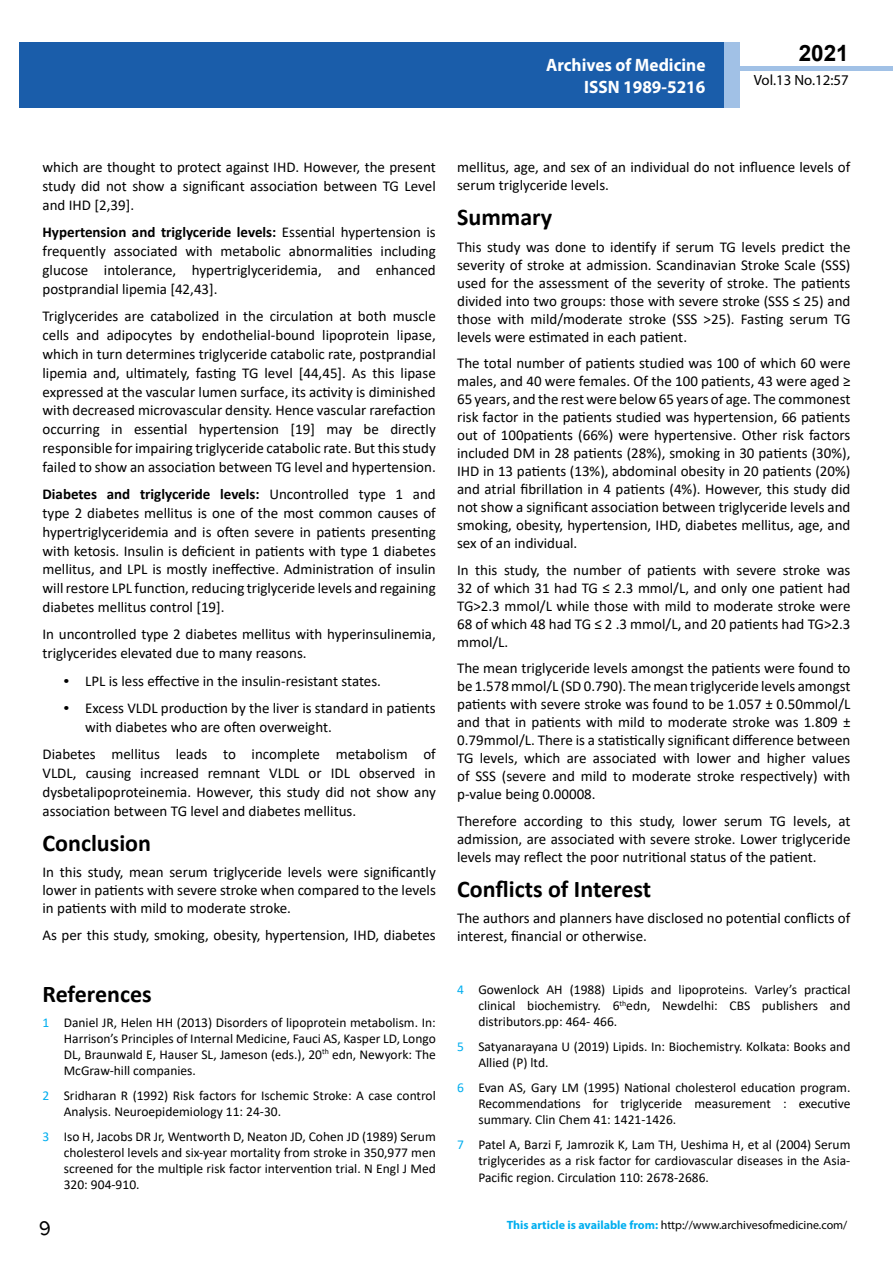
<style>
.page{position:relative;width:893px;height:1263px;background:#fff}
.page>*{position:absolute;margin:0;border:0;box-sizing:border-box;transform-origin:0 0}
.t1{font:25.5px "Tunga";color:#000}
.t2{font:700 24px "Calibri";color:#000}
.t3{font:700 22.5px "Arial";color:#000}
.t4{font:700 18px/21.6px "Myriad Pro";color:#fff;text-align:right;scale:.96 1}
.t5{font:15px/18px "Calibri";color:#000;text-align:justify}
.t6{font:14.85px "Myriad Pro";color:#000}
.t7{font:13.5px/16.2px "Calibri";color:#000;text-align:justify}
.t8{font:12px "Myriad Pro";color:#000}
.s1{font-weight:700}
.s2{font-family:"Times New Roman";font-weight:700}
.s3{color:#00aeef}
.s4{font-weight:700;color:#00aeef}
</style>
<div class="page">
<div style="left:722px;top:66px;width:171px;height:5px;background:#a1c1e6"></div>
<div style="left:19px;top:42px;width:706px;height:66px;background:#1a5daa"></div>
<div style="left:725px;top:43px;width:15px;height:65px;background:#a1c1e6"></div>
<p class="t4" style="left:546px;top:54px;width:167px">Archives of Medicine<br>ISSN 1989-5216</p>
<h3 class="t3" style="left:799px;top:38px;width:52px">2021</h3>
<p class="t6" style="left:754px;top:71px;width:96px">Vol.13 No.12:57</p>
<p class="t5" style="left:43px;top:158px;width:395px;line-height:18.8px">which are thought to protect against IHD. However, the present study did not show a significant association between TG Level and IHD [2,39].</p>
<p class="t5" style="left:43px;top:223px;width:395px;line-height:18.9px"><span class="s1">Hypertension and triglyceride levels:</span> Essential hypertension is frequently associated with metabolic abnormalities including glucose intolerance, hypertriglyceridemia, and enhanced postprandial lipemia [42,43].</p>
<p class="t5" style="left:43px;top:306px;width:395px;line-height:18.8px">Triglycerides are catabolized in the circulation at both muscle cells and adipocytes by endothelial-bound lipoprotein lipase, which in turn determines triglyceride catabolic rate, postprandial lipemia and, ultimately, fasting TG level [44,45]. As this lipase expressed at the vascular lumen surface, its activity is diminished with decreased microvascular density. Hence vascular rarefaction occurring in essential hypertension [19] may be directly responsible for impairing triglyceride catabolic rate. But this study failed to show an association between TG level and hypertension.</p>
<p class="t5" style="left:43px;top:484px;width:395px;line-height:18.8px"><span class="s1">Diabetes and triglyceride levels:</span> Uncontrolled type 1 and type 2 diabetes mellitus is one of the most common causes of hypertriglyceridemia and is often severe in patients presenting with ketosis. Insulin is deficient in patients with type 1 diabetes mellitus, and LPL is mostly ineffective. Administration of insulin will restore LPL function, reducing triglyceride levels and regaining diabetes mellitus control [19].</p>
<p class="t5" style="left:43px;top:625px;width:395px;line-height:18.9px">In uncontrolled type 2 diabetes mellitus with hyperinsulinemia, triglycerides elevated due to many reasons.</p>
<p class="t5" style="left:64px;top:671px;width:319px"><span class="s2">•</span> LPL is less effective in the insulin-resistant states.</p>
<p class="t5" style="left:85px;top:698px;width:352px;line-height:18.9px;text-indent:-21px"><span class="s2">•</span> Excess VLDL production by the liver is standard in patients with diabetes who are often overweight.</p>
<p class="t5" style="left:43px;top:744px;width:395px;line-height:18.9px">Diabetes mellitus leads to incomplete metabolism of VLDL, causing increased remnant VLDL or IDL observed in dysbetalipoproteinemia. However, this study did not show any association between TG level and diabetes mellitus.</p>
<h2 class="t2" style="left:43px;top:825px;width:110px">Conclusion</h2>
<p class="t5" style="left:43px;top:863px;width:395px">In this study, mean serum triglyceride levels were significantly lower in patients with severe stroke when compared to the levels in patients with mild to moderate stroke.</p>
<p class="t5" style="left:43px;top:925px;width:395px">As per this study, smoking, obesity, hypertension, IHD, diabetes</p>
<h2 class="t2" style="left:43px;top:977px;width:111px">References</h2>
<p class="t7" style="left:64px;top:1014px;width:374px;text-indent:-21px"><span class="s3">1</span> Daniel JR, Helen HH (2013) Disorders of lipoprotein metabolism. In:<br>Harrison’s Principles of Internal Medicine, Fauci AS, Kasper LD, Longo DL, Braunwald E, Hauser SL, Jameson (eds.), 20<sup>th</sup> edn, Newyork: The McGraw-hill companies.</p>
<p class="t7" style="left:64px;top:1087px;width:374px;text-indent:-21px"><span class="s3">2</span> Sridharan R (1992) Risk factors for Ischemic Stroke: A case control<br>Analysis. Neuroepidemiology 11: 24-30.</p>
<p class="t7" style="left:64px;top:1128px;width:374px;text-indent:-21px"><span class="s3">3</span> Iso H, Jacobs DR Jr, Wentworth D, Neaton JD, Cohen JD (1989) Serum cholesterol levels and six-year mortality from stroke in 350,977 men screened for the multiple risk factor intervention trial. N Engl J Med 320: 904-910.</p>
<p class="t5" style="left:457px;top:158px;width:395px">mellitus, age, and sex of an individual do not influence levels of serum triglyceride levels.</p>
<h2 class="t2" style="left:457px;top:200px;width:97px">Summary</h2>
<p class="t5" style="left:457px;top:237px;width:395px">This study was done to identify if serum TG levels predict the severity of stroke at admission. Scandinavian Stroke Scale (SSS) used for the assessment of the severity of stroke. The patients divided into two groups: those with severe stroke (SSS ≤ 25) and those with mild/moderate stroke (SSS &gt;25). Fasting serum TG levels were estimated in each patient.</p>
<p class="t5" style="left:457px;top:354px;width:395px">The total number of patients studied was 100 of which 60 were males, and 40 were females. Of the 100 patients, 43 were aged ≥ 65 years, and the rest were below 65 years of age. The commonest risk factor in the patients studied was hypertension, 66 patients out of 100patients (66%) were hypertensive. Other risk factors included DM in 28 patients (28%), smoking in 30 patients (30%), IHD in 13 patients (13%), abdominal obesity in 20 patients (20%) and atrial fibrillation in 4 patients (4%). However, this study did not show a significant association between triglyceride levels and smoking, obesity, hypertension, IHD, diabetes mellitus, age, and sex of an individual.</p>
<p class="t5" style="left:457px;top:560px;width:395px">In this study, the number of patients with severe stroke was 32 of which 31 had TG ≤ 2.3 mmol/L, and only one patient had TG&gt;2.3 mmol/L while those with mild to moderate stroke were 68 of which 48 had TG ≤ 2 .3 mmol/L, and 20 patients had TG&gt;2.3 mmol/L.</p>
<p class="t5" style="left:457px;top:659px;width:395px">The mean triglyceride levels amongst the patients were found to be 1.578 mmol/L (SD 0.790). The mean triglyceride levels amongst patients with severe stroke was found to be 1.057 ± 0.50mmol/L and that in patients with mild to moderate stroke was 1.809 ± 0.79mmol/L. There is a statistically significant difference between TG levels, which are associated with lower and higher values of SSS (severe and mild to moderate stroke respectively) with p-value being 0.00008.</p>
<p class="t5" style="left:457px;top:811px;width:395px">Therefore according to this study, lower serum TG levels, at admission, are associated with severe stroke. Lower triglyceride levels may reflect the poor nutritional status of the patient.</p>
<h2 class="t2" style="left:457px;top:872px;width:195px">Conflicts of Interest</h2>
<p class="t5" style="left:457px;top:909px;width:395px">The authors and planners have disclosed no potential conflicts of interest, financial or otherwise.</p>
<p class="t7" style="left:478px;top:981px;width:374px;text-indent:-21px"><span class="s3">4</span> Gowenlock AH (1988) Lipids and lipoproteins. Varley’s practical clinical biochemistry. 6<sup>th</sup>edn, Newdelhi: CBS publishers and distributors.pp: 464- 466.</p>
<p class="t7" style="left:478px;top:1038px;width:374px;text-indent:-21px"><span class="s3">5</span> Satyanarayana U (2019) Lipids. In: Biochemistry. Kolkata: Books and<br>Allied (P) ltd.</p>
<p class="t7" style="left:478px;top:1079px;width:374px;text-indent:-21px"><span class="s3">6</span> Evan AS, Gary LM (1995) National cholesterol education program.<br>Recommendations for triglyceride measurement : executive summary. Clin Chem 41: 1421-1426.</p>
<p class="t7" style="left:478px;top:1136px;width:374px;text-indent:-21px"><span class="s3">7</span> Patel A, Barzi F, Jamrozik K, Lam TH, Ueshima H, et al (2004) Serum triglycerides as a risk factor for cardiovascular diseases in the Asia-Pacific region. Circulation 110: 2678-2686.</p>
<h1 class="t1" style="left:39px;top:1211px;width:14px">9</h1>
<p class="t8" style="left:507px;top:1218px;width:342px"><span class="s4">This article is available from:</span> http://www.archivesofmedicine.com/</p>
</div>
